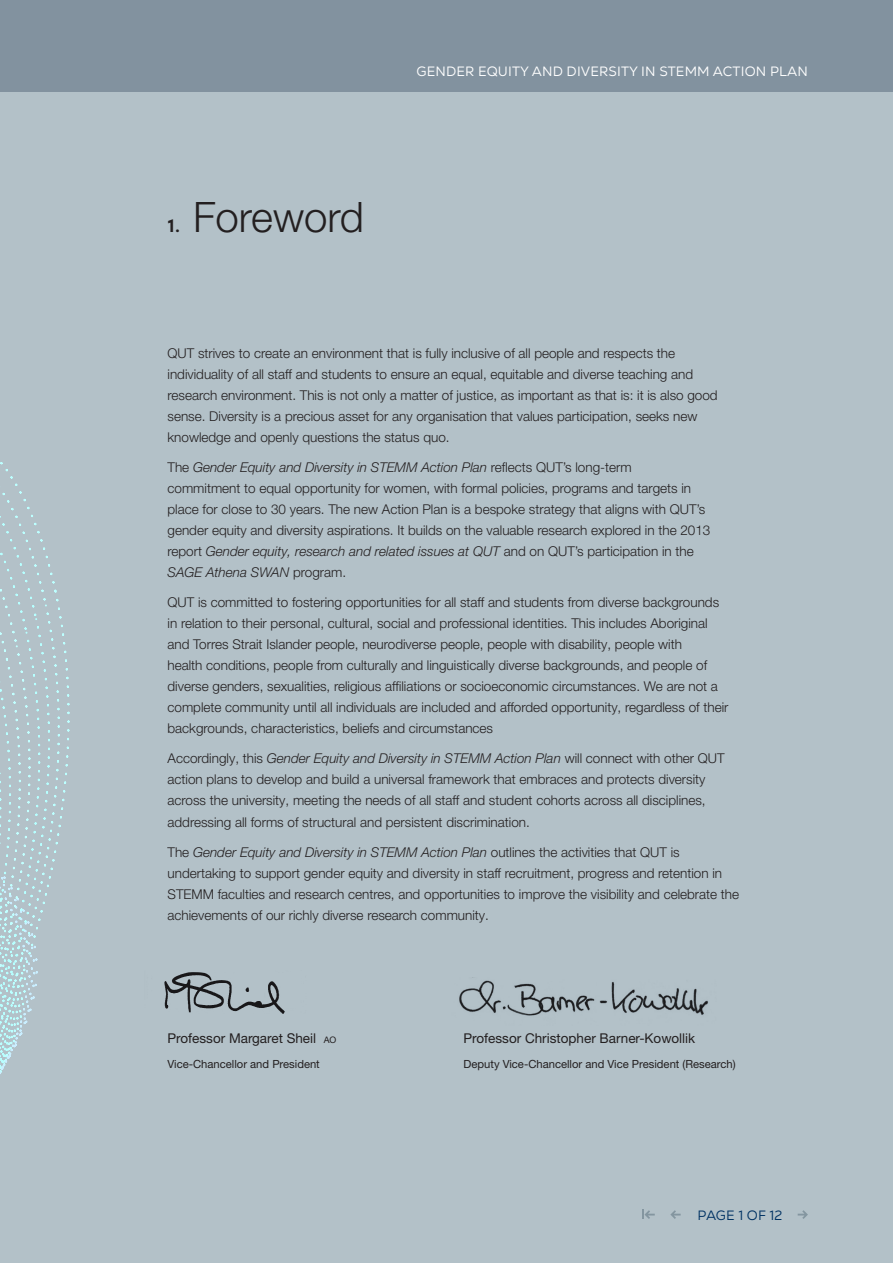
<style>
.page{position:relative;width:893px;height:1263px;background:#b3c1c8}
.page>*{position:absolute;margin:0;border:0;box-sizing:border-box;transform-origin:0 0}
.t1{font:300 42px "Helvetica Neue LT Pro";color:#231f20}
.t2{font:800 18px "Nexa Text";color:#231f20}
.t3{font:300 13.5px/21px "Helvetica Neue LT Pro";color:#231f20}
.t4{font:13.5px "Helvetica Neue LT Pro";color:#231f20}
.t5{font:13.5px "Nexa Text";letter-spacing:.01em;color:#fff}
.t6{font:13.5px "Nexa Text";color:#003263}
.t7{font:11.25px "Helvetica Neue LT Pro";color:#231f20}
.s1{font-style:italic}
.s2{font-size:9px}
</style>
<div class="page">
<svg style="left:642px;top:1210px;width:13px;height:9px"></svg>
<svg style="left:670px;top:1210px;width:11px;height:9px"></svg>
<svg style="left:798px;top:1210px;width:10px;height:9px"></svg>
<img style="left:167px;top:972px;width:118px;height:42px">
<img style="left:459px;top:977px;width:249px;height:39px">
<svg style="left:0;top:91px;width:167px;height:983px"></svg>
<div style="left:0;top:0;width:893px;height:91px;background:#7f909f"></div>
<h2 class="t2" style="left:168px;top:214px;width:14px">1.</h2>
<h1 class="t1" style="left:193px;top:191px;width:172px">Foreword</h1>
<p class="t5" style="left:416px;top:63px;width:393px">GENDER EQUITY AND DIVERSITY IN STEMM ACTION PLAN</p>
<p class="t3" style="left:168px;top:343px;width:552px">QUT strives to create an environment that is fully inclusive of all people and respects the individuality of all staff and students to ensure an equal, equitable and diverse teaching and research environment. This is not only a matter of justice, as important as that is: it is also good sense. Diversity is a precious asset for any organisation that values participation, seeks new knowledge and openly questions the status quo.</p>
<p class="t3" style="left:168px;top:457px;width:544px">The <span class="s1">Gender Equity and Diversity in STEMM Action Plan</span> reflects QUT’s long-term<br>commitment to equal opportunity for women, with formal policies, programs and targets in place for close to 30 years. The new Action Plan is a bespoke strategy that aligns with QUT’s gender equity and diversity aspirations. It builds on the valuable research explored in the 2013 report <span class="s1">Gender equity, research and related issues at QUT</span> and on QUT’s participation in the <span class="s1">SAGE Athena SWAN</span> program.</p>
<p class="t3" style="left:168px;top:592px;width:562px">QUT is committed to fostering opportunities for all staff and students from diverse backgrounds in relation to their personal, cultural, social and professional identities. This includes Aboriginal and Torres Strait Islander people, neurodiverse people, people with disability, people with<br>health conditions, people from culturally and linguistically diverse backgrounds, and people of diverse genders, sexualities, religious affiliations or socioeconomic circumstances. We are not a complete community until all individuals are included and afforded opportunity, regardless of their backgrounds, characteristics, beliefs and circumstances</p>
<p class="t3" style="left:168px;top:748px;width:559px">Accordingly, this <span class="s1">Gender Equity and Diversity in STEMM Action Plan</span> will connect with other QUT action plans to develop and build a universal framework that embraces and protects diversity across the university, meeting the needs of all staff and student cohorts across all disciplines, addressing all forms of structural and persistent discrimination.</p>
<p class="t3" style="left:168px;top:841px;width:573px">The <span class="s1">Gender Equity and Diversity in STEMM Action Plan</span> outlines the activities that QUT is undertaking to support gender equity and diversity in staff recruitment, progress and retention in STEMM faculties and research centres, and opportunities to improve the visibility and celebrate the achievements of our richly diverse research community.</p>
<p class="t4" style="left:168px;top:1030px;width:170px">Professor Margaret Sheil <span class="s2">AO</span></p>
<p class="t7" style="left:168px;top:1057px;width:154px">Vice-Chancellor and President</p>
<p class="t4" style="left:464px;top:1030px;width:233px">Professor Christopher Barner-Kowollik</p>
<p class="t7" style="left:464px;top:1057px;width:274px">Deputy Vice-Chancellor and Vice President (Research)</p>
<p class="t6" style="left:698px;top:1207px;width:86px">PAGE 1 OF 12</p>
</div>
